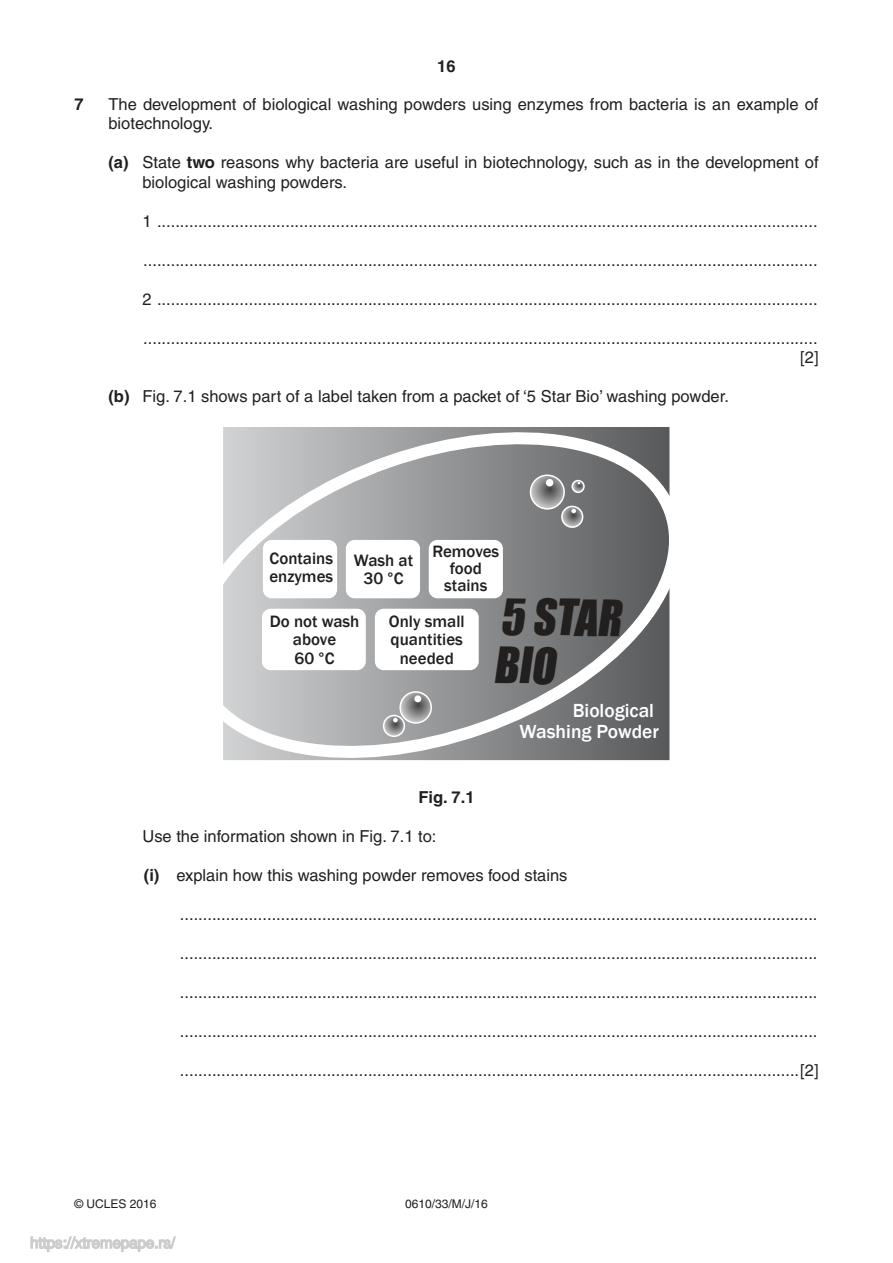
<style>
.page{position:relative;width:893px;height:1263px;background:#fff}
.page>*{position:absolute;margin:0;border:0;box-sizing:border-box;transform-origin:0 0}
.t1{font:46.05px/48.6px "Impact";color:#221f1f}
.t2{font:500 19.5px/21px "Franklin Gothic";color:#fff;text-align:right}
.t3{font:500 16.95px/18.5px "Franklin Gothic";color:#221f1f;text-align:center}
.t4{font:16.5px/19.5px "Helvetica";color:#221f1f}
.t5{font:700 16.5px "Helvetica";color:#221f1f}
.t6{font:12px "Helvetica";color:#221f1f}
.s1{font-weight:700}
</style>
<div class="page">
<svg style="left:223px;top:427px;width:447px;height:334px;background:#9c9d9f"></svg>
<img style="left:530px;top:475px;width:34px;height:34px">
<div style="left:530px;top:474px;width:35px;height:36px;border:2px solid #fff;border-radius:50%"></div>
<div style="left:546px;top:479px;width:7px;height:7px;background:#fff;border-radius:50%"></div>
<img style="left:562px;top:506px;width:21px;height:21px">
<div style="left:561px;top:506px;width:22px;height:22px;border:2px solid #fff;border-radius:50%"></div>
<svg style="left:571px;top:509px;width:5px;height:4px"></svg>
<img style="left:384px;top:715px;width:20px;height:21px">
<div style="left:383px;top:715px;width:22px;height:22px;border:2px solid #fff;border-radius:50%"></div>
<svg style="left:393px;top:718px;width:5px;height:4px"></svg>
<img style="left:400px;top:692px;width:31px;height:31px">
<div style="left:399px;top:691px;width:33px;height:33px;border:2px solid #fff;border-radius:50%"></div>
<div style="left:414px;top:695px;width:7px;height:7px;background:#fff;border-radius:50%"></div>
<div style="left:571px;top:480px;width:14px;height:13px;border:2px solid #fff;border-radius:50%"></div>
<svg style="left:572px;top:481px;width:12px;height:11px"></svg>
<div style="left:263px;top:540px;width:74px;height:58px;background:#fff;border-radius:9px"></div>
<div style="left:346px;top:540px;width:74px;height:58px;background:#fff;border-radius:9px"></div>
<div style="left:429px;top:540px;width:74px;height:58px;background:#fff;border-radius:9px"></div>
<div style="left:262px;top:609px;width:104px;height:61px;background:#fff;border-radius:9px"></div>
<div style="left:375px;top:609px;width:104px;height:61px;background:#fff;border-radius:9px"></div>
<svg style="left:30px;top:1236px;width:146px;height:16px"></svg>
<p class="t5" style="left:437px;top:59px;width:20px">16</p>
<p class="t5" style="left:74px;top:98px;width:11px">7</p>
<p class="t4" style="left:108px;top:96px;width:711px">The development of biological washing powders using enzymes from bacteria is an example of biotechnology.</p>
<p class="t4" style="left:142px;top:154px;width:678px;text-indent:-34px"><span class="s1">(a)</span> State <span class="s1">two</span> reasons why bacteria are useful in biotechnology, such as in the development of biological washing powders.</p>
<p class="t4" style="left:142px;top:213px;width:677px">1 ................................................................................................................................................</p>
<p class="t4" style="left:143px;top:252px;width:676px">...................................................................................................................................................</p>
<p class="t4" style="left:142px;top:291px;width:677px">2 ................................................................................................................................................</p>
<p class="t4" style="left:143px;top:330px;width:677px;text-align:right">................................................................................................................................................... [2]</p>
<p class="t4" style="left:108px;top:388px;width:622px"><span class="s1">(b)</span> Fig. 7.1 shows part of a label taken from a packet of ‘5 Star Bio’ washing powder.</p>
<p class="t3" style="left:269px;top:549px;width:65px;text-align:left">Contains enzymes</p>
<p class="t3" style="left:354px;top:551px;width:61px">Wash at<br>30°C</p>
<p class="t3" style="left:432px;top:543px;width:68px;line-height:17px">Removes food stains</p>
<p class="t3" style="left:270px;top:612px;width:91px">Do not wash above<br>60°C</p>
<p class="t3" style="left:389px;top:612px;width:77px">Only small quantities needed</p>
<h1 class="t1" style="left:495px;top:591px;width:128px;rotate:1deg">5 STAR<br>BIO</h1>
<p class="t2" style="left:520px;top:701px;width:141px">Biological<br>Washing Powder</p>
<p class="t5" style="left:418px;top:790px;width:58px">Fig. 7.1</p>
<p class="t4" style="left:142px;top:828px;width:295px">Use the information shown in Fig. 7.1 to:</p>
<p class="t4" style="left:144px;top:867px;width:425px"><span class="s1">(i)</span> explain how this washing powder removes food stains</p>
<p class="t4" style="left:180px;top:906px;width:639px">...........................................................................................................................................</p>
<p class="t4" style="left:180px;top:945px;width:639px">...........................................................................................................................................</p>
<p class="t4" style="left:180px;top:984px;width:639px">...........................................................................................................................................</p>
<p class="t4" style="left:180px;top:1023px;width:639px">...........................................................................................................................................</p>
<p class="t4" style="left:180px;top:1062px;width:640px">.......................................................................................................................................[2]</p>
<p class="t6" style="left:74px;top:1199px;width:84px">© UCLES 2016</p>
<p class="t6" style="left:405px;top:1199px;width:84px">0610/33/M/J/16</p>
</div>
